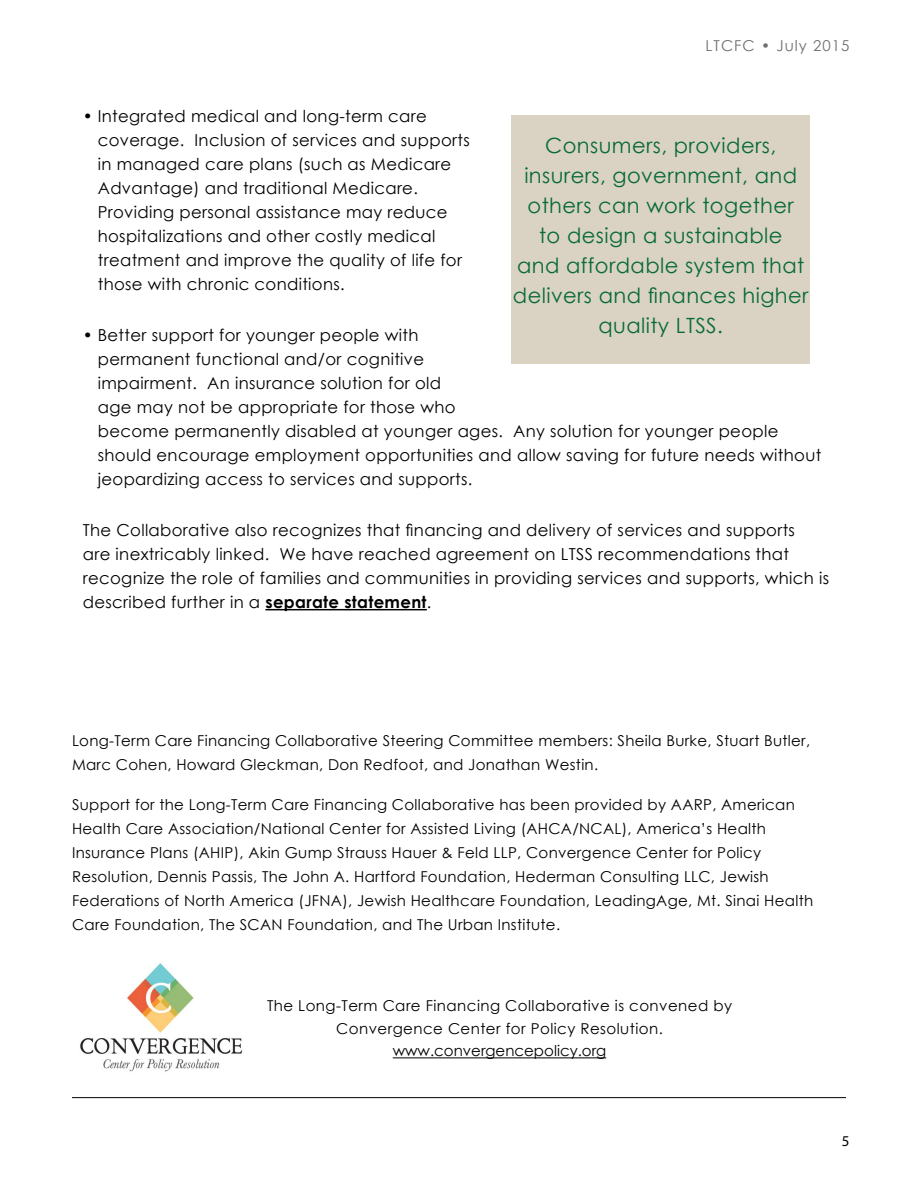
<style>
.page{position:relative;width:918px;height:1188px;background:#fff}
.page>*{position:absolute;margin:0;border:0;box-sizing:border-box;transform-origin:0 0}
.t1{font:21px/30px "Century Gothic";letter-spacing:.02em;color:#076a37;text-align:center}
.t2{font:16.5px/24px "Century Gothic";letter-spacing:.02em;color:#000}
.t3{font:15px/24px "Century Gothic";letter-spacing:.02em;color:#000}
.t4{font:15px "Century Gothic";letter-spacing:.07em;color:#6d6e71}
.t5{font:15px "Myriad Pro";color:#000}
.s1{font-weight:700}
</style>
<div class="page">
<hr style="left:72px;top:1097px;width:774px;height:1px;background:#000">
<hr style="left:265px;top:609px;width:162px;height:1px;background:#000">
<hr style="left:393px;top:1057px;width:213px;height:1px;background:#000">
<div style="left:512px;top:116px;width:298px;height:248px;background:#dad2c3"></div>
<img style="left:80px;top:963px;width:163px;height:109px">
<p class="t4" style="left:706px;top:35px;width:145px">LTCFC • July 2015</p>
<p class="t2" style="left:98px;top:104px;width:373px;text-indent:-15px">• Integrated medical and long-term care coverage. Inclusion of services and supports in managed care plans (such as Medicare Advantage) and traditional Medicare.<br>Providing personal assistance may reduce hospitalizations and other costly medical treatment and improve the quality of life for those with chronic conditions.</p>
<p class="t2" style="left:98px;top:323px;width:725px;text-indent:-15px">• Better support for younger people with<br>permanent functional and/or cognitive<br>impairment. An insurance solution for old<br>age may not be appropriate for those who<br>become permanently disabled at younger ages. Any solution for younger people should encourage employment opportunities and allow saving for future needs without jeopardizing access to services and supports.</p>
<p class="t2" style="left:83px;top:518px;width:748px">The Collaborative also recognizes that financing and delivery of services and supports<br>are inextricably linked. We have reached agreement on LTSS recommendations that recognize the role of families and communities in providing services and supports, which is described further in a <span class="s1">separate statement</span>.</p>
<p class="t1" style="left:513px;top:130px;width:297px">Consumers, providers, insurers, government, and others can work together<br>to design a sustainable<br>and affordable system that delivers and finances higher quality LTSS.</p>
<p class="t3" style="left:72px;top:728px;width:740px">Long-Term Care Financing Collaborative Steering Committee members: Sheila Burke, Stuart Butler,<br>Marc Cohen, Howard Gleckman, Don Redfoot, and Jonathan Westin.</p>
<p class="t3" style="left:72px;top:793px;width:743px">Support for the Long-Term Care Financing Collaborative has been provided by AARP, American Health Care Association/National Center for Assisted Living (AHCA/NCAL), America’s Health Insurance Plans (AHIP), Akin Gump Strauss Hauer &amp; Feld LLP, Convergence Center for Policy Resolution, Dennis Passis, The John A. Hartford Foundation, Hederman Consulting LLC, Jewish Federations of North America (JFNA), Jewish Healthcare Foundation, LeadingAge, Mt. Sinai Health Care Foundation, The SCAN Foundation, and The Urban Institute.</p>
<p class="t3" style="left:267px;top:995px;width:466px;line-height:22.5px;text-align:center">The Long-Term Care Financing Collaborative is convened by<br>Convergence Center for Policy Resolution. www.convergencepolicy.org</p>
<p class="t5" style="left:842px;top:1132px;width:9px">5</p>
</div>
